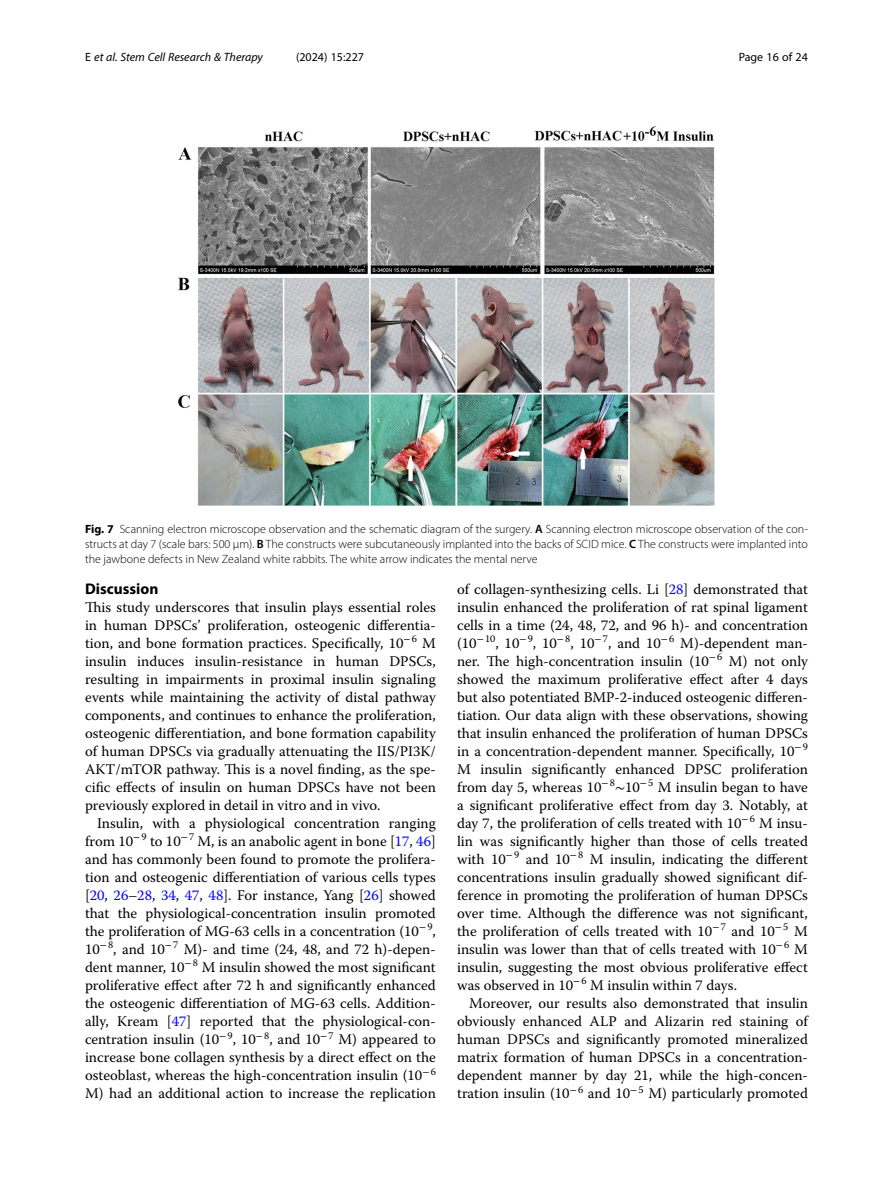
<style>
.page{position:relative;width:893px;height:1191px;background:#fff}
.page>*{position:absolute;margin:0;border:0;box-sizing:border-box;transform-origin:0 0}
.Head_1{font:700 15.45px "Myriad Pro";color:#000}
.Body_Text_Indent{font:14.7px/18px "Warnock Pro";color:#000;text-align:justify}
.Body_Text{font:14.7px/18px "Warnock Pro";color:#000;text-align:justify}
.Figure_Caption{font:300 12px/15px "Myriad Pro";color:#000;text-align:justify}
.t1{font:italic 12px "Myriad Pro";color:#000}
.t2{font:12px "Myriad Pro";color:#000}
.s1{font-style:normal}
.s2{font-weight:700}
.s3{font-weight:600}
.s4{color:#00f}
.s5{font-family:"STIX"}
</style>
<div class="page">
<img style="left:179px;top:126px;width:535px;height:380px">
<p class="t1" style="left:85px;top:50px;width:179px"><span class="s1">E</span> et al. Stem Cell Research &amp; Therapy</p>
<p class="t2" style="left:296px;top:50px;width:70px">(2024) 15:227</p>
<p class="t2" style="left:739px;top:50px;width:71px">Page 16 of 24</p>
<p class="Figure_Caption" style="left:85px;top:521px;width:724px"><span class="s2">Fig. 7</span> Scanning electron microscope observation and the schematic diagram of the surgery. <span class="s3">A</span> Scanning electron microscope observation of the con&shy;structs at day 7 (scale bars: 500 μm). <span class="s3">B</span> The constructs were subcutaneously implanted into the backs of SCID mice. <span class="s3">C</span> The constructs were implanted into the jawbone defects in New Zealand white rabbits. The white arrow indicates the mental nerve</p>
<p class="Head_1" style="left:85px;top:579px;width:75px">Discussion</p>
<p class="Body_Text" style="left:85px;top:598px;width:352px">This study underscores that insulin plays essential roles in human DPSCs’ proliferation, osteogenic differentia&shy;tion, and bone formation practices. Specifically, 10<sup>−</sup><sup>6</sup> M insulin induces insulin-resistance in human DPSCs, resulting in impairments in proximal insulin signaling events while maintaining the activity of distal pathway components, and continues to enhance the proliferation, osteogenic differentiation, and bone formation capability of human DPSCs via gradually attenuating the IIS/PI3K/ AKT/mTOR pathway. This is a novel finding, as the spe&shy;cific effects of insulin on human DPSCs have not been previously explored in detail in vitro and in vivo.</p>
<p class="Body_Text_Indent" style="left:85px;top:814px;width:352px;text-indent:12px">Insulin, with a physiological concentration ranging from 10<sup>−</sup><sup>9</sup> to 10<sup>−</sup><sup>7</sup> M, is an anabolic agent in bone [<span class="s4">17</span>, <span class="s4">46</span>] and has commonly been found to promote the prolifera&shy;tion and osteogenic differentiation of various cells types [<span class="s4">20</span>, <span class="s4">26</span>–<span class="s4">28</span>, <span class="s4">34</span>, <span class="s4">47</span>, <span class="s4">48</span>]. For instance, Yang [<span class="s4">26</span>] showed that the physiological-concentration insulin promoted the proliferation of MG-63 cells in a concentration (10<sup>−</sup><sup>9</sup>, 10<sup>−</sup><sup>8</sup>, and 10<sup>−</sup><sup>7</sup> M)- and time (24, 48, and 72 h)-depen&shy;dent manner, 10<sup>−</sup><sup>8</sup> M insulin showed the most significant proliferative effect after 72 h and significantly enhanced the osteogenic differentiation of MG-63 cells. Addition&shy;ally, Kream [<span class="s4">47</span>] reported that the physiological-con&shy;centration insulin (10<sup>−</sup><sup>9</sup>, 10<sup>−</sup><sup>8</sup>, and 10<sup>−</sup><sup>7</sup> M) appeared to increase bone collagen synthesis by a direct effect on the osteoblast, whereas the high-concentration insulin (10<sup>−</sup><sup>6<br></sup>M) had an additional action to increase the replication</p>
<p class="Body_Text_Indent" style="left:457px;top:580px;width:352px">of collagen-synthesizing cells. Li [<span class="s4">28</span>] demonstrated that insulin enhanced the proliferation of rat spinal ligament cells in a time (24, 48, 72, and 96 h)- and concentration (10<sup>−</sup><sup>10</sup>, 10<sup>−</sup><sup>9</sup>, 10<sup>−</sup><sup>8</sup>, 10<sup>−</sup><sup>7</sup>, and 10<sup>−</sup><sup>6</sup> M)-dependent man&shy;ner. The high-concentration insulin (10<sup>−</sup><sup>6</sup> M) not only showed the maximum proliferative effect after 4 days but also potentiated BMP-2-induced osteogenic differen&shy;tiation. Our data align with these observations, showing that insulin enhanced the proliferation of human DPSCs in a concentration-dependent manner. Specifically, 10<sup>−</sup><sup>9<br></sup>M insulin significantly enhanced DPSC proliferation from day 5, whereas 10<sup>−</sup><sup>8</sup><span class="s5">∼</span>10<sup>−</sup><sup>5</sup> M insulin began to have a significant proliferative effect from day 3. Notably, at day 7, the proliferation of cells treated with 10<sup>−</sup><sup>6</sup> M insu&shy;lin was significantly higher than those of cells treated with 10<sup>−</sup><sup>9</sup> and 10<sup>−</sup><sup>8</sup> M insulin, indicating the different concentrations insulin gradually showed significant dif&shy;ference in promoting the proliferation of human DPSCs over time. Although the difference was not significant, the proliferation of cells treated with 10<sup>−</sup><sup>7</sup> and 10<sup>−</sup><sup>5</sup> M insulin was lower than that of cells treated with 10<sup>−</sup><sup>6</sup> M insulin, suggesting the most obvious proliferative effect was observed in 10<sup>−</sup><sup>6</sup> M insulin within 7 days.</p>
<p class="Body_Text_Indent" style="left:457px;top:994px;width:352px;text-indent:12px">Moreover, our results also demonstrated that insulin obviously enhanced ALP and Alizarin red staining of human DPSCs and significantly promoted mineralized matrix formation of human DPSCs in a concentration&shy;dependent manner by day 21, while the high-concen&shy;tration insulin (10<sup>−</sup><sup>6</sup> and 10<sup>−</sup><sup>5</sup> M) particularly promoted</p>
</div>
